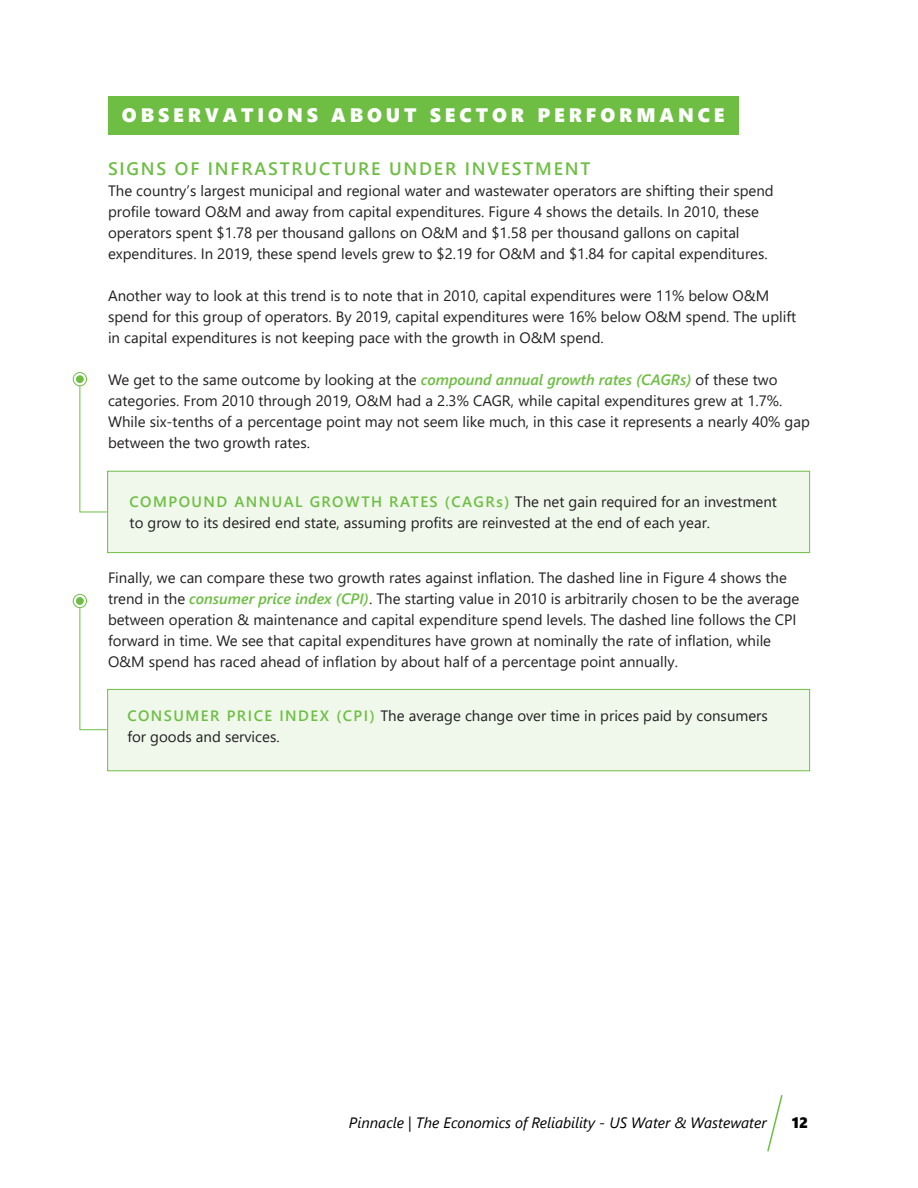
<style>
.page{position:relative;width:918px;height:1188px;background:#fff}
.page>*{position:absolute;margin:0;border:0;box-sizing:border-box;transform-origin:0 0}
.t1{font:19.5px "Segoe UI Black";letter-spacing:.2em;color:#fff}
.t2{font:600 18px "Segoe UI";letter-spacing:.1em;color:#6ebe44}
.t3{font:15px/21px "Segoe UI";color:#231f20}
.t4{font:italic 15px "Segoe UI";color:#000}
.t5{font:15px "Segoe UI Black";color:#000}
.s1{font-weight:600;font-style:italic;color:#6ebe44}
.s2{font-weight:600;color:#6ebe44}
</style>
<div class="page">
<svg style="left:767px;top:1095px;width:16px;height:57px"></svg>
<div style="left:108px;top:96px;width:631px;height:39px;background:#6ebe44"></div>
<hr style="left:80px;top:379px;width:1px;height:133px;background:#6ebe44">
<svg style="left:73px;top:373px;width:14px;height:13px"></svg>
<div style="left:73px;top:372px;width:14px;height:14px;border:1px solid #6ebe44;border-radius:50%"></div>
<div style="left:107px;top:471px;width:702px;height:81px;background:#f0f8ec"></div>
<div style="left:107px;top:471px;width:703px;height:82px;border:1px solid #6ebe44"></div>
<svg style="left:80px;top:512px;width:27px;height:1px"></svg>
<div style="left:76px;top:375px;width:8px;height:8px;background:#6ebe44;border-radius:50%"></div>
<hr style="left:80px;top:601px;width:1px;height:129px;background:#6ebe44">
<svg style="left:73px;top:594px;width:14px;height:14px"></svg>
<div style="left:73px;top:594px;width:14px;height:14px;border:1px solid #6ebe44;border-radius:50%"></div>
<div style="left:107px;top:690px;width:702px;height:81px;background:#f0f8ec"></div>
<div style="left:107px;top:689px;width:703px;height:82px;border:1px solid #6ebe44"></div>
<svg style="left:80px;top:729px;width:27px;height:1px"></svg>
<div style="left:76px;top:597px;width:8px;height:8px;background:#6ebe44;border-radius:50%"></div>
<p class="t1" style="left:122px;top:101px;width:604px">OBSERVATIONS ABOUT SECTOR PERFORMANCE</p>
<p class="t2" style="left:108px;top:152px;width:484px">SIGNS OF INFRASTRUCTURE UNDER INVESTMENT</p>
<p class="t3" style="left:108px;top:179px;width:667px">The country’s largest municipal and regional water and wastewater operators are shifting their spend profile toward O&amp;M and away from capital expenditures. Figure 4 shows the details. In 2010, these operators spent $1.78 per thousand gallons on O&amp;M and $1.58 per thousand gallons on capital expenditures. In 2019, these spend levels grew to $2.19 for O&amp;M and $1.84 for capital expenditures.</p>
<p class="t3" style="left:108px;top:284px;width:690px">Another way to look at this trend is to note that in 2010, capital expenditures were 11% below O&amp;M spend for this group of operators. By 2019, capital expenditures were 16% below O&amp;M spend. The uplift in capital expenditures is not keeping pace with the growth in O&amp;M spend.</p>
<p class="t3" style="left:108px;top:368px;width:703px">We get to the same outcome by looking at the <span class="s1">compound annual growth rates (CAGRs)</span> of these two categories. From 2010 through 2019, O&amp;M had a 2.3% CAGR, while capital expenditures grew at 1.7%.<br>While six-tenths of a percentage point may not seem like much, in this case it represents a nearly 40% gap between the two growth rates.</p>
<p class="t3" style="left:130px;top:490px;width:649px"><span class="s2">COMPOUND ANNUAL GROWTH RATES (CAGRs)</span> The net gain required for an investment to grow to its desired end state, assuming profits are reinvested at the end of each year.</p>
<p class="t3" style="left:108px;top:566px;width:693px">Finally, we can compare these two growth rates against inflation. The dashed line in Figure 4 shows the trend in the <span class="s1">consumer price index (CPI)</span>. The starting value in 2010 is arbitrarily chosen to be the average between operation &amp; maintenance and capital expenditure spend levels. The dashed line follows the CPI forward in time. We see that capital expenditures have grown at nominally the rate of inflation, while O&amp;M spend has raced ahead of inflation by about half of a percentage point annually.</p>
<p class="t3" style="left:127px;top:704px;width:642px"><span class="s2">CONSUMER PRICE INDEX (CPI)</span> The average change over time in prices paid by consumers for goods and services.</p>
<p class="t4" style="left:349px;top:1109px;width:419px">Pinnacle | The Economics of Reliability - US Water &amp; Wastewater</p>
<p class="t5" style="left:792px;top:1112px;width:18px">12</p>
</div>
